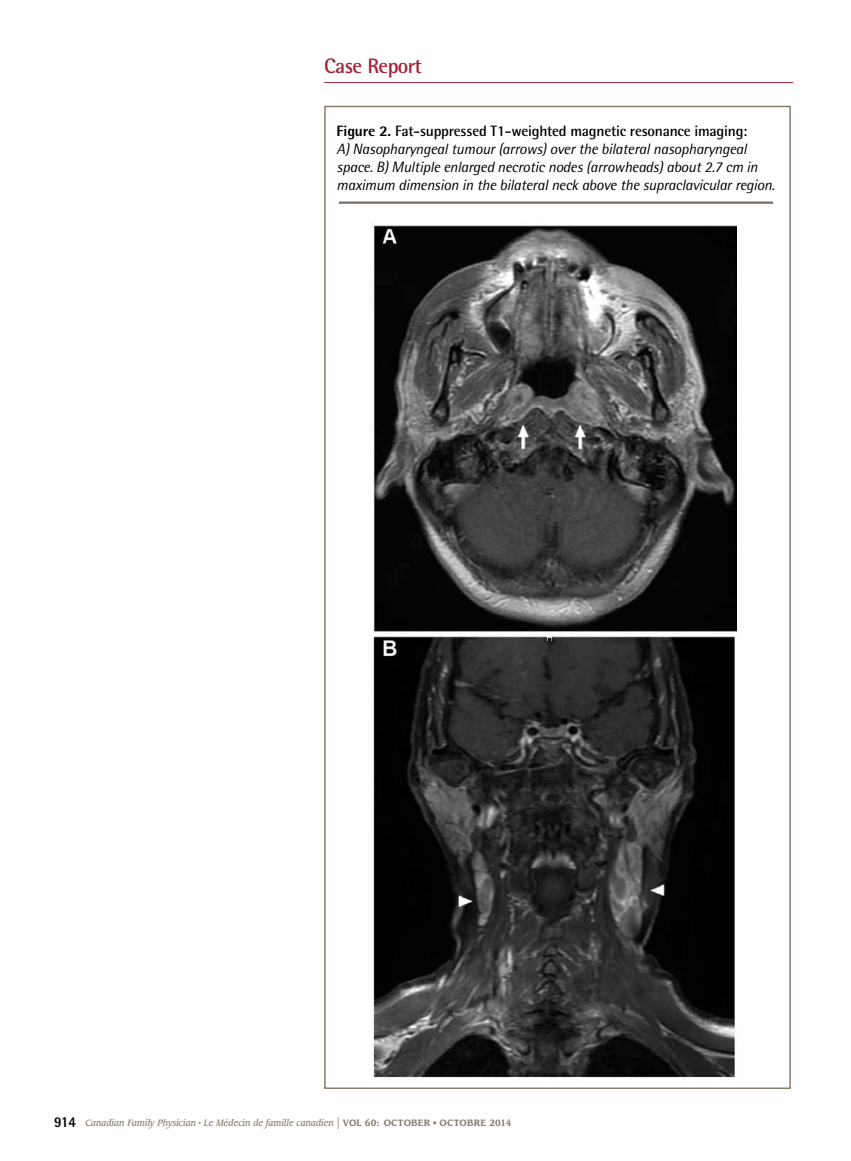
<style>
.page{position:relative;width:851px;height:1161px;background:#fff}
.page>*{position:absolute;margin:0;border:0;box-sizing:border-box;transform-origin:0 0}
.t1{font:700 21px "Rotis Semi Sans Std";letter-spacing:-.03em;color:#a52238}
.t2{font:italic 15px/18px "Rotis Semi Sans Std";letter-spacing:-.015em;color:#000}
.t3{font:italic 500 9px "Leawood Std";color:#887e6e;scale:.9 1}
.s1{font-weight:800;font-style:normal}
.s2{font-weight:700;font-style:normal}
.s3{font-family:"Rotis Semi Sans Std";font-weight:800;font-style:normal;font-size:15px;color:#000}
.s4{font-weight:400;font-style:normal;font-size:15px}
.s5{font-weight:400;font-style:normal}
</style>
<div class="page">
<hr style="left:324px;top:82px;width:469px;height:1px;background:#a52238">
<hr style="left:339px;top:202px;width:434px;height:2px;background:#786e63">
<img style="left:373px;top:225px;width:363px;height:407px">
<img style="left:373px;top:636px;width:362px;height:442px">
<p class="t1" style="left:324px;top:53px;width:99px">Case Report</p>
<p class="t2" style="left:336px;top:122px;width:439px"><span class="s1">Figure 2.</span> <span class="s2">Fat-suppressed T1-weighted magnetic resonance imaging:<br></span>A) Nasopharyngeal tumour (arrows) over the bilateral nasopharyngeal space. B) Multiple enlarged necrotic nodes (arrowheads) about 2.7 cm in maximum dimension in the bilateral neck above the supraclavicular region.</p>
<p class="t3" style="left:54px;top:1118px;width:509px"><span class="s3">914</span> Canadian Family Physician Le Médecin de famille canadien <span class="s4">|</span> <span class="s2">VOL 60: OCTOBER</span> <span class="s5">•</span> <span class="s2">OCTOBRE 2014</span></p>
</div>
